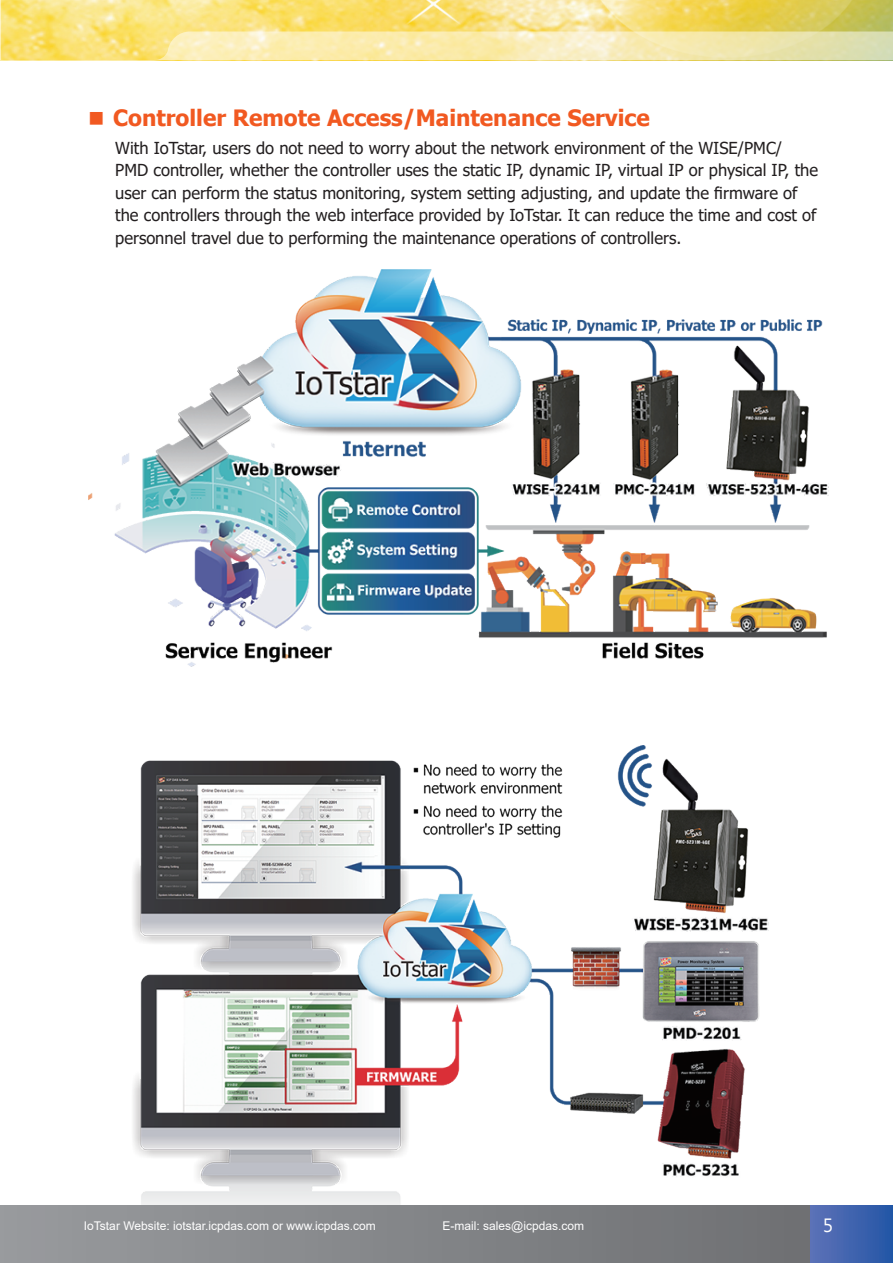
<style>
.page{position:relative;width:893px;height:1263px;background:#fff}
.page>*{position:absolute;margin:0;border:0;box-sizing:border-box;transform-origin:0 0}
.t1{font:700 22.5px "Tahoma";color:#f15921}
.t2{font:18px "Microsoft Jheng Hei";color:#fff}
.t3{font:16.5px/22.5px "Tahoma";color:#231f20}
.t4{font:12px "Arial";color:#fff}
</style>
<div class="page">
<img style="left:88px;top:269px;width:740px;height:397px">
<img style="left:133px;top:746px;width:635px;height:459px">
<div style="left:810px;top:1205px;width:83px;height:58px;background:linear-gradient(to right,#5d72b7,#2356a6)"></div>
<div style="left:0;top:1205px;width:810px;height:58px;background:linear-gradient(to right,#999b9e,#6f7073)"></div>
<svg style="left:0;top:0;width:893px;height:61px;background:#f4e18b"></svg>
<h1 class="t1" style="left:113px;top:102px;width:538px">Controller Remote Access/Maintenance Service</h1>
<p class="t3" style="left:115px;top:137px;width:704px">With IoTstar, users do not need to worry about the network environment of the WISE/PMC/ PMD controller, whether the controller uses the static IP, dynamic IP, virtual IP or physical IP, the user can perform the status monitoring, system setting adjusting, and update the firmware of the controllers through the web interface provided by IoTstar. It can reduce the time and cost of personnel travel due to performing the maintenance operations of controllers.</p>
<p class="t4" style="left:84px;top:1217px;width:293px">IoTstar Website: iotstar.icpdas.com or www.icpdas.com</p>
<p class="t4" style="left:443px;top:1217px;width:143px">E-mail: sales@icpdas.com</p>
<p class="t2" style="left:823px;top:1214px;width:12px">5</p>
</div>
